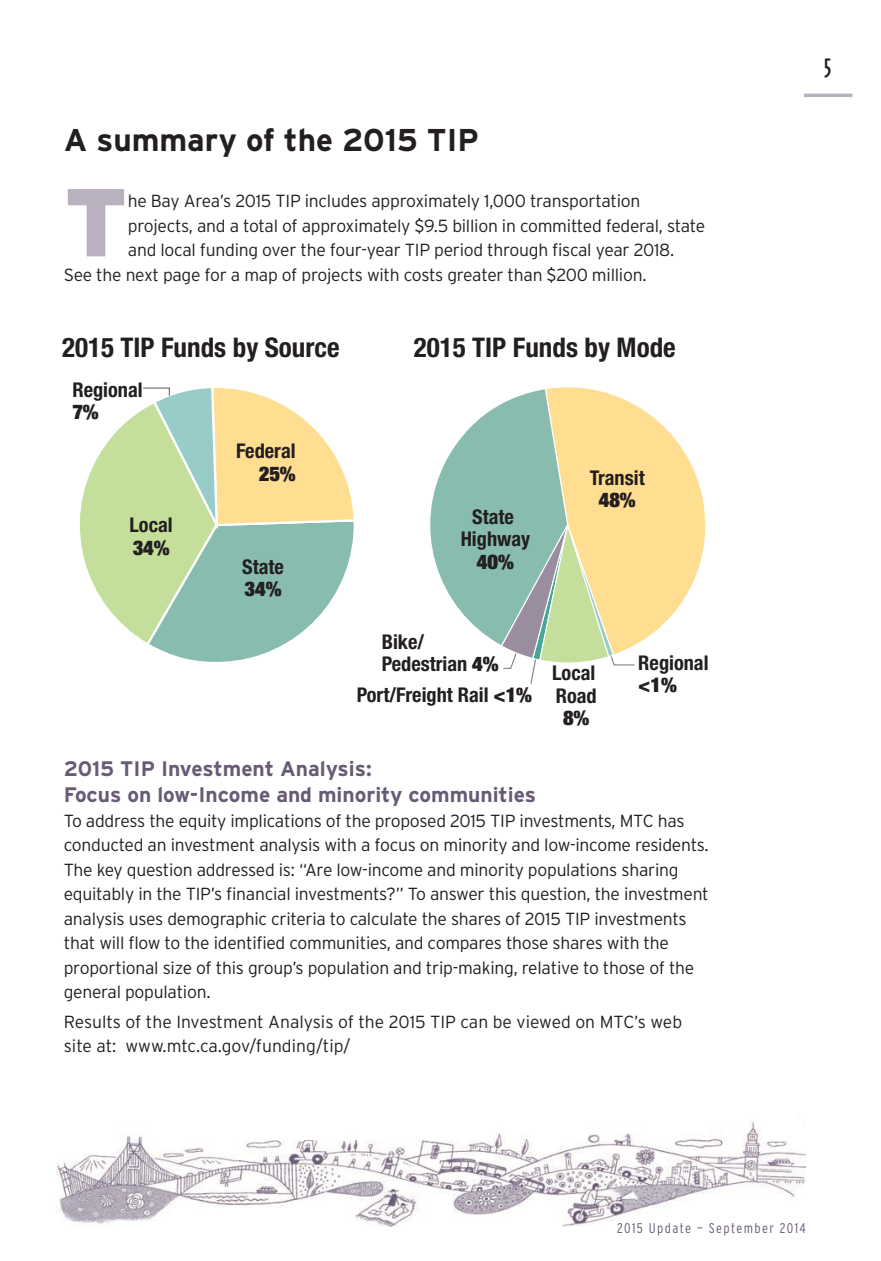
<style>
.page{position:relative;width:881px;height:1261px;background:#fff}
.page>*{position:absolute;margin:0;border:0;box-sizing:border-box;transform-origin:0 0}
.t1{font:900 96.08px "Interstate";color:#b9b1bf}
.t2{font:700 31.5px "Interstate";color:#231f20}
.t3{font:31.5px "Triplex Cond";color:#231f20}
.t4{font:700 condensed 27.12px "Helvetica Neue LT Std";color:#231f20}
.t5{font:700 21px/26.2px "Interstate";color:#685b75}
.t6{font:700 condensed 20.3px/22.6px "Helvetica Neue LT Std";color:#231f20}
.t7{font:900 condensed 20.3px "Helvetica Neue LT Std";color:#231f20}
.t8{font:300 17.5px/24.5px "Interstate";letter-spacing:-.015em;color:#231f20}
.t9{font:300 condensed 14px "Interstate";letter-spacing:.1em;color:#685b75}
.s1{font-weight:900}
</style>
<div class="page">
<hr style="left:804px;top:94px;width:48px;height:3px;background:#b9b1bf">
<img style="left:56px;top:1122px;width:750px;height:104px">
<svg style="left:79px;top:387px;width:275px;height:275px"></svg>
<svg style="left:636px;top:406px;width:70px;height:238px"></svg>
<svg style="left:430px;top:387px;width:206px;height:297px"></svg>
<h2 class="t2" style="left:64px;top:129px;width:417px">A summary of the 2015 TIP</h2>
<h1 class="t1" style="left:64px;top:167px;width:66px">T</h1>
<p class="t8" style="left:128px;top:190px;width:514px">he Bay Area’s 2015 TIP includes approximately 1,000 transportation</p>
<p class="t8" style="left:128px;top:215px;width:579px">projects, and a total of approximately $9.5 billion in committed federal, state</p>
<p class="t8" style="left:128px;top:239px;width:548px">and local funding over the four-year TIP period through fiscal year 2018.</p>
<p class="t8" style="left:64px;top:264px;width:584px">See the next page for a map of projects with costs greater than $200 million.</p>
<h3 class="t4" style="left:62px;top:338px;width:279px">2015 TIP Funds by Source</h3>
<p class="t6" style="left:72px;top:380px;width:72px">Regional</p>
<p class="t7" style="left:72px;top:405px;width:28px">7%</p>
<p class="t6" style="left:130px;top:515px;width:45px">Local</p>
<p class="t7" style="left:133px;top:540px;width:38px">34%</p>
<p class="t6" style="left:236px;top:441px;width:61px">Federal</p>
<p class="t7" style="left:259px;top:466px;width:38px">25%</p>
<p class="t6" style="left:242px;top:557px;width:43px">State</p>
<p class="t7" style="left:245px;top:581px;width:38px">34%</p>
<h3 class="t4" style="left:414px;top:338px;width:263px">2015 TIP Funds by Mode</h3>
<p class="t6" style="left:461px;top:506px;width:71px;text-align:center">State<br>Highway</p>
<p class="t7" style="left:477px;top:554px;width:38px">40%</p>
<p class="t6" style="left:590px;top:468px;width:56px">Transit</p>
<p class="t7" style="left:599px;top:493px;width:38px">48%</p>
<p class="t6" style="left:382px;top:631px;width:118px">Bike/<br>Pedestrian <span class="s1">4%</span></p>
<p class="t6" style="left:357px;top:684px;width:177px">Port/Freight Rail <span class="s1">&lt;1%</span></p>
<p class="t6" style="left:552px;top:663px;width:46px">Local<br>Road</p>
<p class="t7" style="left:563px;top:710px;width:28px">8%</p>
<p class="t6" style="left:638px;top:653px;width:72px">Regional</p>
<p class="t7" style="left:638px;top:678px;width:40px">&lt;1%</p>
<p class="t5" style="left:64px;top:757px;width:474px">2015 TIP Investment Analysis:<br>Focus on low-Income and minority communities</p>
<p class="t8" style="left:64px;top:810px;width:646px">To address the equity implications of the proposed 2015 TIP investments, MTC has conducted an investment analysis with a focus on minority and low-income residents.<br>The key question addressed is: “Are low-income and minority populations sharing equitably in the TIP’s financial investments?” To answer this question, the investment analysis uses demographic criteria to calculate the shares of 2015 TIP investments that will flow to the identified communities, and compares those shares with the proportional size of this group’s population and trip-making, relative to those of the general population.</p>
<p class="t8" style="left:64px;top:1011px;width:620px">Results of the Investment Analysis of the 2015 TIP can be viewed on MTC’s web site at: www.mtc.ca.gov/funding/tip/</p>
<h2 class="t3" style="left:824px;top:44px;width:8px">5</h2>
<p class="t9" style="left:617px;top:1220px;width:190px">2015 Update — September 2014</p>
</div>
